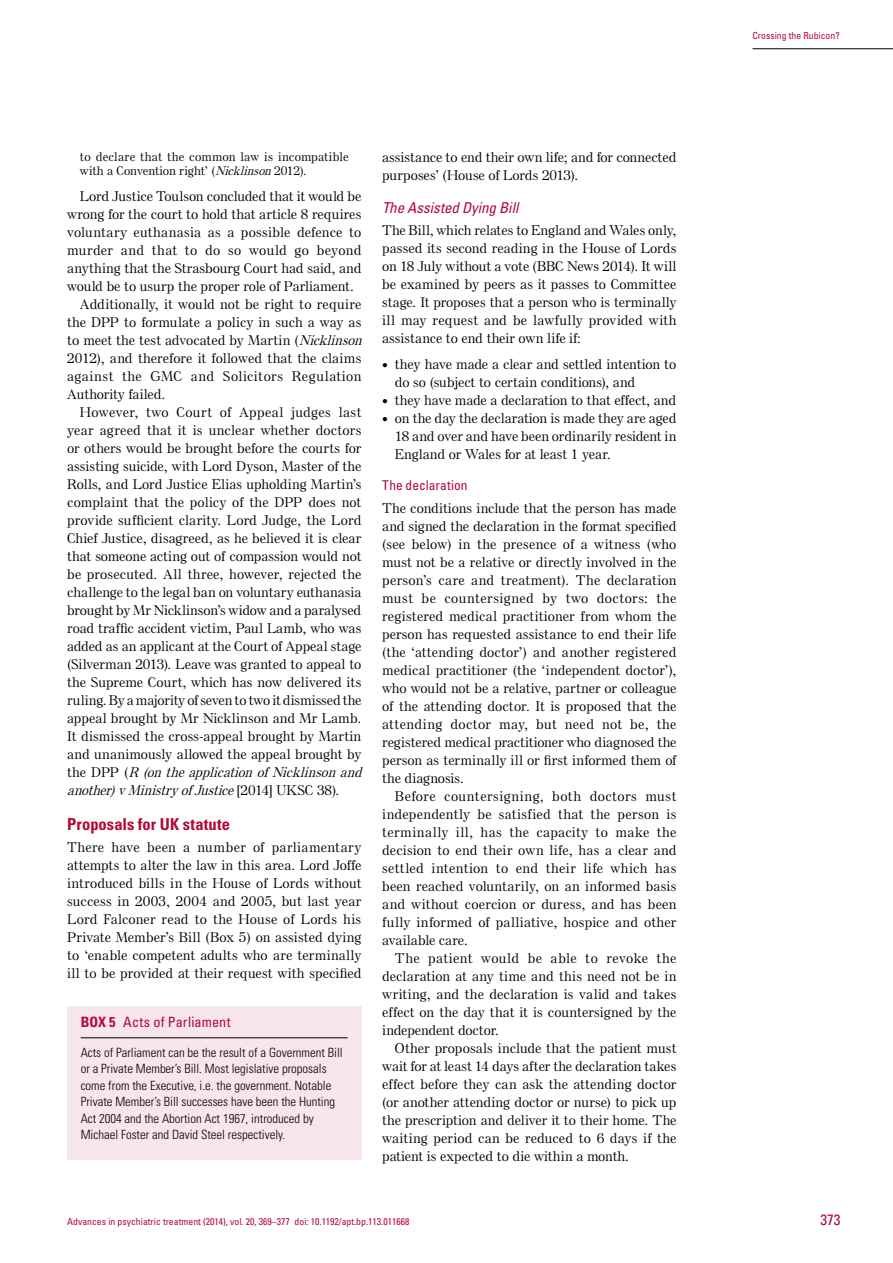
<style>
.page{position:relative;width:893px;height:1263px;background:#fff}
.page>*{position:absolute;margin:0;border:0;box-sizing:border-box;transform-origin:0 0}
.t1{font:700 condensed 16.5px "Univers LT Std";letter-spacing:.01em;color:#b30838}
.t2{font:italic condensed 15px "Univers LT Std";color:#b30838}
.t3{font:condensed 15px "Univers LT Std";color:#b30838}
.t4{font:condensed 14.25px "Univers LT Std";letter-spacing:.01em;color:#b30838}
.t5{font:500 13.5px/18px "Else NPL Std";letter-spacing:.02em;color:#000;text-align:justify}
.t6{font:italic 500 13.5px "Else NPL Std";color:#000;scale:.95 1}
.t7{font:500 13.5px "Else NPL Std";color:#000}
.t8{font:500 13.5px "Else NPL Std";letter-spacing:.05em;color:#000}
.t9{font:500 13.5px "Else NPL Std";letter-spacing:.04em;color:#000}
.t10{font:condensed 13.5px "Univers LT Std";letter-spacing:.005em;color:#b30838}
.t11{font:300 condensed 12.75px/16.5px "Univers LT Std";color:#000}
.t12{font:500 12px/14.7px "Else NPL Std";letter-spacing:.02em;color:#000}
.t13{font:condensed 9.75px "Univers LT Std";color:#b30838}
.s1{font-style:italic}
.s2{font-style:normal}
.s3{font-weight:700}
.s4{font-family:"Newspaper Pi BT";font-weight:400;font-size:8.55px}
</style>
<div class="page">
<hr style="left:752px;top:49px;width:88px;height:1px;background:#000">
<hr style="left:839px;top:49px;width:54px;height:1px;background:#000">
<div style="left:67px;top:1006px;width:294px;height:154px;background:#f7e6eb"></div>
<hr style="left:81px;top:1037px;width:267px;height:1px;background:#000">
<p class="t12" style="left:80px;top:149px;width:270px">to declare that the common law is incompatible with a Convention right’ (<span class="s1">Nicklinson</span>2012).</p>
<p class="t5" style="left:80px;top:187px;width:283px">Lord Justice Toulson concluded that it would be</p>
<p class="t5" style="left:67px;top:205px;width:296px">wrong for the court to hold that article 8 requires</p>
<p class="t5" style="left:67px;top:223px;width:296px">voluntary euthanasia as a possible defence to</p>
<p class="t5" style="left:67px;top:241px;width:296px">murder and that to do so would go beyond</p>
<p class="t5" style="left:67px;top:259px;width:295px">anything that the Strasbourg Court had said, and</p>
<p class="t5" style="left:67px;top:277px;width:288px">would be to usurp the proper role of Parliament.</p>
<p class="t5" style="left:80px;top:295px;width:283px">Additionally, it would not be right to require</p>
<p class="t5" style="left:67px;top:313px;width:296px">the DPP to formulate a policy in such a way as</p>
<p class="t5" style="left:67px;top:331px;width:300px">to meet the test advocated by Martin (<span class="s1">Nicklinson</span></p>
<p class="t5" style="left:67px;top:349px;width:295px">2012), and therefore it followed that the claims</p>
<p class="t8" style="left:67px;top:368px;width:295px">against the GMC and Solicitors Regulation</p>
<p class="t5" style="left:67px;top:385px;width:100px">Authority failed.</p>
<p class="t9" style="left:80px;top:404px;width:283px">However, two Court of Appeal judges last</p>
<p class="t5" style="left:67px;top:421px;width:295px">year agreed that it is unclear whether doctors</p>
<p class="t5" style="left:67px;top:439px;width:296px">or others would be brought before the courts for</p>
<p class="t5" style="left:67px;top:457px;width:295px">assisting suicide, with Lord Dyson, Master of the</p>
<p class="t5" style="left:67px;top:475px;width:295px">Rolls, and Lord Justice Elias upholding Martin’s</p>
<p class="t5" style="left:67px;top:493px;width:295px">complaint that the policy of the DPP does not</p>
<p class="t5" style="left:67px;top:511px;width:295px">provide sufficient clarity. Lord Judge, the Lord</p>
<p class="t5" style="left:67px;top:529px;width:295px">Chief Justice, disagreed, as he believed it is clear</p>
<p class="t7" style="left:67px;top:548px;width:296px">that someone acting out of compassion would not</p>
<p class="t5" style="left:67px;top:565px;width:296px">be prosecuted. All three, however, rejected the</p>
<p class="t5" style="left:67px;top:583px;width:295px">challenge to the legal ban on voluntary euthanasia</p>
<p class="t5" style="left:67px;top:601px;width:295px">brought by Mr Nicklinson’s widow and a paralysed</p>
<p class="t5" style="left:67px;top:619px;width:295px">road traffic accident victim, Paul Lamb, who was</p>
<p class="t5" style="left:67px;top:637px;width:295px">added as an applicant at the Court of Appeal stage</p>
<p class="t5" style="left:67px;top:655px;width:296px">(Silverman 2013). Leave was granted to appeal to</p>
<p class="t5" style="left:67px;top:673px;width:296px">the Supreme Court, which has now delivered its</p>
<p class="t5" style="left:67px;top:691px;width:295px">ruling. By a majority of seven to two it dismissed the</p>
<p class="t5" style="left:67px;top:709px;width:295px">appeal brought by Mr Nicklinson and Mr Lamb.</p>
<p class="t5" style="left:67px;top:727px;width:295px">It dismissed the cross-appeal brought by Martin</p>
<p class="t5" style="left:67px;top:745px;width:295px">and unanimously allowed the appeal brought by</p>
<p class="t6" style="left:67px;top:764px;width:316px"><span class="s2">t h e D P P (</span> R (ontheapplicationofNicklinsonand</p>
<p class="t6" style="left:67px;top:782px;width:288px">another)vMinistryofJustice<span class="s2">[ 2 0 1 4 ] U K S C 3 8 ) .</span></p>
<p class="t1" style="left:67px;top:814px;width:164px">Proposals for UK statute</p>
<p class="t5" style="left:67px;top:838px;width:296px">There have been a number of parliamentary attempts to alter the law in this area. Lord Joffe introduced bills in the House of Lords without success in 2003, 2004 and 2005, but last year Lord Falconer read to the House of Lords his Private Member’s Bill (Box 5) on assisted dying to ‘enable competent adults who are terminally ill to be provided at their request with specified</p>
<p class="t4" style="left:81px;top:1013px;width:152px"><span class="s3">BOX 5</span> Acts of Parliament</p>
<p class="t11" style="left:81px;top:1044px;width:263px">Acts of Parliament can be the result of a Government Bill or a Private Member’s Bill. Most legislative proposals come from the Executive, i.e. the government. Notable Private Member’s Bill successes have been the Hunting Act 2004 and the Abortion Act 1967, introduced by Michael Foster and David Steel respectively.</p>
<p class="t5" style="left:382px;top:148px;width:295px">assistance to end their own life; and for connected purposes’ (House of Lords 2013).</p>
<p class="t2" style="left:382px;top:198px;width:138px">The Assisted Dying Bill</p>
<p class="t5" style="left:382px;top:221px;width:296px">The Bill, which relates to England and Wales only, passed its second reading in the House of Lords on 18 July without a vote (BBC News 2014). It will be examined by peers as it passes to Committee stage. It proposes that a person who is terminally ill may request and be lawfully provided with assistance to end their own life if:</p>
<p class="t5" style="left:395px;top:355px;width:283px;text-indent:-13px"><span class="s4">•</span> they have made a clear and settled intention to do so (subject to certain conditions), and</p>
<p class="t5" style="left:382px;top:391px;width:295px"><span class="s4">•</span> they have made a declaration to that effect, and</p>
<p class="t5" style="left:395px;top:409px;width:283px;text-indent:-13px"><span class="s4">•</span> on the day the declaration is made they are aged 18 and over and have been ordinarily resident in England or Wales for at least 1 year.</p>
<p class="t10" style="left:382px;top:477px;width:87px">The declaration</p>
<p class="t5" style="left:382px;top:499px;width:296px">The conditions include that the person has made and signed the declaration in the format specified (see below) in the presence of a witness (who must not be a relative or directly involved in the person’s care and treatment). The declaration must be countersigned by two doctors: the registered medical practitioner from whom the person has requested assistance to end their life (the ‘attending doctor’) and another registered medical practitioner (the ‘independent doctor’), who would not be a relative, partner or colleague of the attending doctor. It is proposed that the attending doctor may, but need not be, the registered medical practitioner who diagnosed the person as terminally ill or first informed them of the diagnosis.</p>
<p class="t5" style="left:382px;top:787px;width:296px;text-indent:13px">Before countersigning, both doctors must independently be satisfied that the person is terminally ill, has the capacity to make the decision to end their own life, has a clear and settled intention to end their life which has been reached voluntarily, on an informed basis and without coercion or duress, and has been fully informed of palliative, hospice and other available care.</p>
<p class="t5" style="left:382px;top:949px;width:295px;text-indent:13px">The patient would be able to revoke the declaration at any time and this need not be in writing, and the declaration is valid and takes effect on the day that it is countersigned by the independent doctor.</p>
<p class="t5" style="left:382px;top:1039px;width:296px;text-indent:13px">Other proposals include that the patient must wait for at least 14 days after the declaration takes effect before they can ask the attending doctor (or another attending doctor or nurse) to pick up the prescription and deliver it to their home. The waiting period can be reduced to 6 days if the patient is expected to die within a month.</p>
<p class="t13" style="left:752px;top:30px;width:89px">Crossing the Rubicon?</p>
<p class="t13" style="left:67px;top:1216px;width:344px">Advances in psychiatric treatment (2014), vol. 20, 369–377 doi: 10.1192/apt.bp.113.011668</p>
<p class="t3" style="left:820px;top:1210px;width:21px">373</p>
</div>
